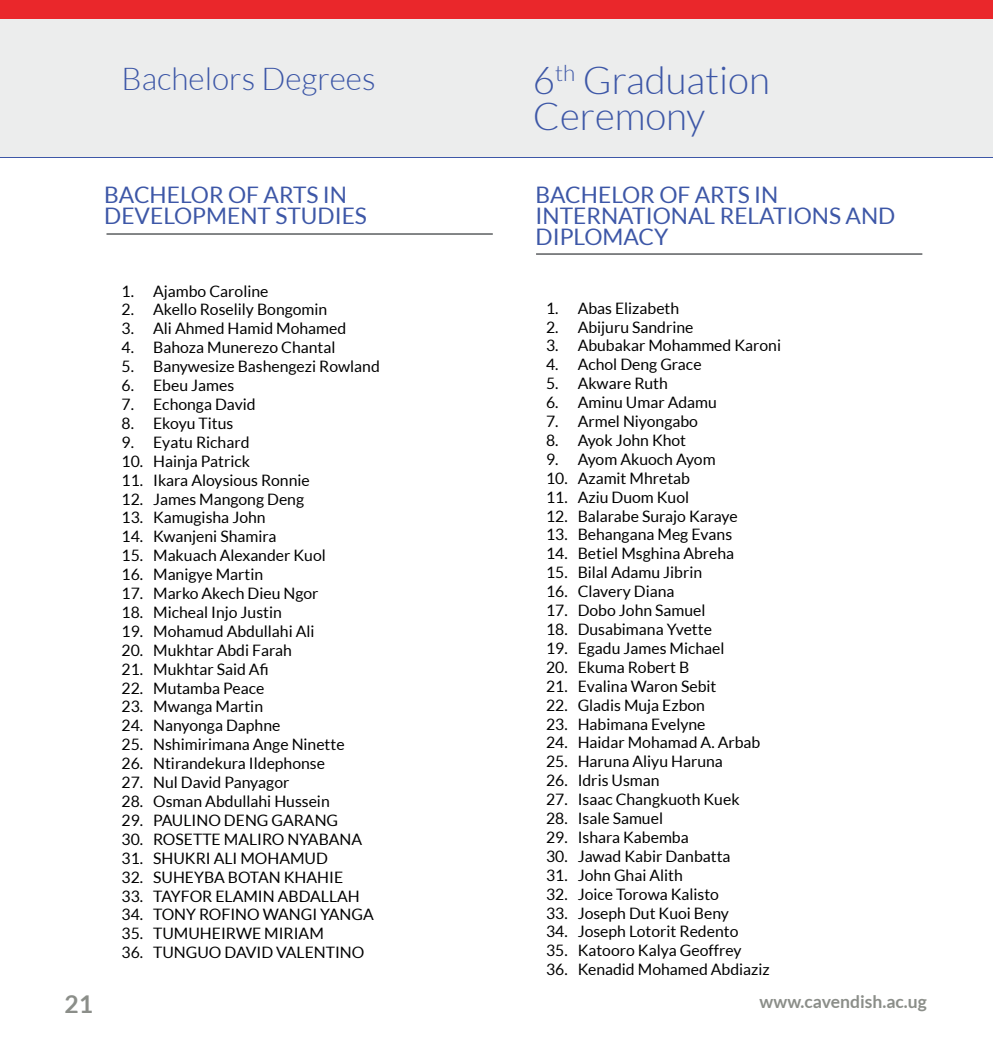
<style>
.page{position:relative;width:993px;height:1042px;background:#fff}
.page>*{position:absolute;margin:0;border:0;box-sizing:border-box;transform-origin:0 0}
.t1{font:300 38.5px/35.7px "Lato";color:#3d57a7}
.t2{font:300 31.5px "Lato";color:#3d57a7}
.t3{font:700 24.5px "Lato";color:#8b8e89}
.t4{font:22.75px/21px "Lato";color:#3d57a7}
.t5{font:700 17.5px "Lato";color:#8b8e89}
.t6{font:15.75px "Lato";color:#000}
</style>
<div class="page">
<div style="left:0;top:19px;width:992px;height:138px;background:#eceded"></div>
<div style="left:0;top:0;width:992px;height:19px;background:#ea272b"></div>
<hr style="left:106px;top:233px;width:386px;height:2px;background:#737577">
<hr style="left:536px;top:253px;width:386px;height:2px;background:#737577">
<h2 class="t2" style="left:122px;top:62px;width:255px">Bachelors Degrees</h2>
<h1 class="t1" style="left:532px;top:62px;width:238px">6<sup>th</sup> Graduation<br>Ceremony</h1>
<h3 class="t4" style="left:104px;top:184px;width:264px">BACHELOR OF ARTS IN<br>DEVELOPMENT STUDIES</h3>
<h3 class="t4" style="left:535px;top:184px;width:361px">BACHELOR OF ARTS IN<br>INTERNATIONAL RELATIONS AND<br>DIPLOMACY</h3>
<p class="t6" style="left:122px;top:282px;width:148px">1. Ajambo Caroline</p>
<p class="t6" style="left:122px;top:301px;width:207px">2. Akello Roselily Bongomin</p>
<p class="t6" style="left:122px;top:320px;width:226px">3. Ali Ahmed Hamid Mohamed</p>
<p class="t6" style="left:122px;top:339px;width:215px">4. Bahoza Munerezo Chantal</p>
<p class="t6" style="left:122px;top:358px;width:259px">5. Banywesize Bashengezi Rowland</p>
<p class="t6" style="left:122px;top:377px;width:114px">6. Ebeu James</p>
<p class="t6" style="left:122px;top:395px;width:135px">7. Echonga David</p>
<p class="t6" style="left:122px;top:414px;width:113px">8. Ekoyu Titus</p>
<p class="t6" style="left:122px;top:433px;width:129px">9. Eyatu Richard</p>
<p class="t6" style="left:122px;top:452px;width:130px">10. Hainja Patrick</p>
<p class="t6" style="left:122px;top:471px;width:189px">11. Ikara Aloysious Ronnie</p>
<p class="t6" style="left:122px;top:490px;width:184px">12. James Mangong Deng</p>
<p class="t6" style="left:122px;top:509px;width:145px">13. Kamugisha John</p>
<p class="t6" style="left:122px;top:528px;width:156px">14. Kwanjeni Shamira</p>
<p class="t6" style="left:122px;top:547px;width:206px">15. Makuach Alexander Kuol</p>
<p class="t6" style="left:122px;top:566px;width:143px">16. Manigye Martin</p>
<p class="t6" style="left:122px;top:584px;width:198px">17. Marko Akech Dieu Ngor</p>
<p class="t6" style="left:122px;top:603px;width:162px">18. Micheal Injo Justin</p>
<p class="t6" style="left:122px;top:622px;width:194px">19. Mohamud Abdullahi Ali</p>
<p class="t6" style="left:122px;top:641px;width:172px">20. Mukhtar Abdi Farah</p>
<p class="t6" style="left:122px;top:660px;width:148px">21. Mukhtar Said Afi</p>
<p class="t6" style="left:122px;top:679px;width:144px">22. Mutamba Peace</p>
<p class="t6" style="left:122px;top:698px;width:143px">23. Mwanga Martin</p>
<p class="t6" style="left:122px;top:717px;width:160px">24. Nanyonga Daphne</p>
<p class="t6" style="left:122px;top:736px;width:224px">25. Nshimirimana Ange Ninette</p>
<p class="t6" style="left:122px;top:755px;width:205px">26. Ntirandekura Ildephonse</p>
<p class="t6" style="left:122px;top:773px;width:169px">27. Nul David Panyagor</p>
<p class="t6" style="left:122px;top:792px;width:209px">28. Osman Abdullahi Hussein</p>
<p class="t6" style="left:122px;top:811px;width:218px">29. PAULINO DENG GARANG</p>
<p class="t6" style="left:122px;top:830px;width:242px">30. ROSETTE MALIRO NYABANA</p>
<p class="t6" style="left:122px;top:849px;width:208px">31. SHUKRI ALI MOHAMUD</p>
<p class="t6" style="left:122px;top:868px;width:223px">32. SUHEYBA BOTAN KHAHIE</p>
<p class="t6" style="left:122px;top:887px;width:239px">33. TAYFOR ELAMIN ABDALLAH</p>
<p class="t6" style="left:122px;top:906px;width:253px">34. TONY ROFINO WANGI YANGA</p>
<p class="t6" style="left:122px;top:925px;width:204px">35. TUMUHEIRWE MIRIAM</p>
<p class="t6" style="left:122px;top:944px;width:244px">36. TUNGUO DAVID VALENTINO</p>
<p class="t6" style="left:546px;top:299px;width:135px">1. Abas Elizabeth</p>
<p class="t6" style="left:546px;top:318px;width:149px">2. Abijuru Sandrine</p>
<p class="t6" style="left:546px;top:337px;width:236px">3. Abubakar Mohammed Karoni</p>
<p class="t6" style="left:546px;top:356px;width:157px">4. Achol Deng Grace</p>
<p class="t6" style="left:546px;top:375px;width:123px">5. Akware Ruth</p>
<p class="t6" style="left:546px;top:394px;width:172px">6. Aminu Umar Adamu</p>
<p class="t6" style="left:546px;top:412px;width:153px">7. Armel Niyongabo</p>
<p class="t6" style="left:546px;top:431px;width:141px">8. Ayok John Khot</p>
<p class="t6" style="left:546px;top:450px;width:171px">9. Ayom Akuoch Ayom</p>
<p class="t6" style="left:546px;top:469px;width:145px">10. Azamit Mhretab</p>
<p class="t6" style="left:546px;top:488px;width:144px">11. Aziu Duom Kuol</p>
<p class="t6" style="left:546px;top:507px;width:193px">12. Balarabe Surajo Karaye</p>
<p class="t6" style="left:546px;top:526px;width:187px">13. Behangana Meg Evans</p>
<p class="t6" style="left:546px;top:545px;width:189px">14. Betiel Msghina Abreha</p>
<p class="t6" style="left:546px;top:564px;width:158px">15. Bilal Adamu Jibrin</p>
<p class="t6" style="left:546px;top:583px;width:130px">16. Clavery Diana</p>
<p class="t6" style="left:546px;top:601px;width:161px">17. Dobo John Samuel</p>
<p class="t6" style="left:546px;top:620px;width:167px">18. Dusabimana Yvette</p>
<p class="t6" style="left:546px;top:639px;width:180px">19. Egadu James Michael</p>
<p class="t6" style="left:546px;top:658px;width:145px">20. Ekuma Robert B</p>
<p class="t6" style="left:546px;top:677px;width:172px">21. Evalina Waron Sebit</p>
<p class="t6" style="left:546px;top:696px;width:160px">22. Gladis Muja Ezbon</p>
<p class="t6" style="left:546px;top:715px;width:161px">23. Habimana Evelyne</p>
<p class="t6" style="left:546px;top:734px;width:216px">24. Haidar Mohamad A. Arbab</p>
<p class="t6" style="left:546px;top:753px;width:178px">25. Haruna Aliyu Haruna</p>
<p class="t6" style="left:546px;top:772px;width:115px">26. Idris Usman</p>
<p class="t6" style="left:546px;top:790px;width:195px">27. Isaac Changkuoth Kuek</p>
<p class="t6" style="left:546px;top:809px;width:118px">28. Isale Samuel</p>
<p class="t6" style="left:546px;top:828px;width:144px">29. Ishara Kabemba</p>
<p class="t6" style="left:546px;top:847px;width:186px">30. Jawad Kabir Danbatta</p>
<p class="t6" style="left:546px;top:866px;width:138px">31. John Ghai Alith</p>
<p class="t6" style="left:546px;top:885px;width:174px">32. Joice Torowa Kalisto</p>
<p class="t6" style="left:546px;top:904px;width:184px">33. Joseph Dut Kuoi Beny</p>
<p class="t6" style="left:546px;top:923px;width:194px">34. Joseph Lotorit Redento</p>
<p class="t6" style="left:546px;top:942px;width:197px">35. Katooro Kalya Geoffrey</p>
<p class="t6" style="left:546px;top:961px;width:225px">36. Kenadid Mohamed Abdiaziz</p>
<h3 class="t3" style="left:64px;top:990px;width:30px">21</h3>
<p class="t5" style="left:759px;top:991px;width:169px">www.cavendish.ac.ug</p>
</div>
